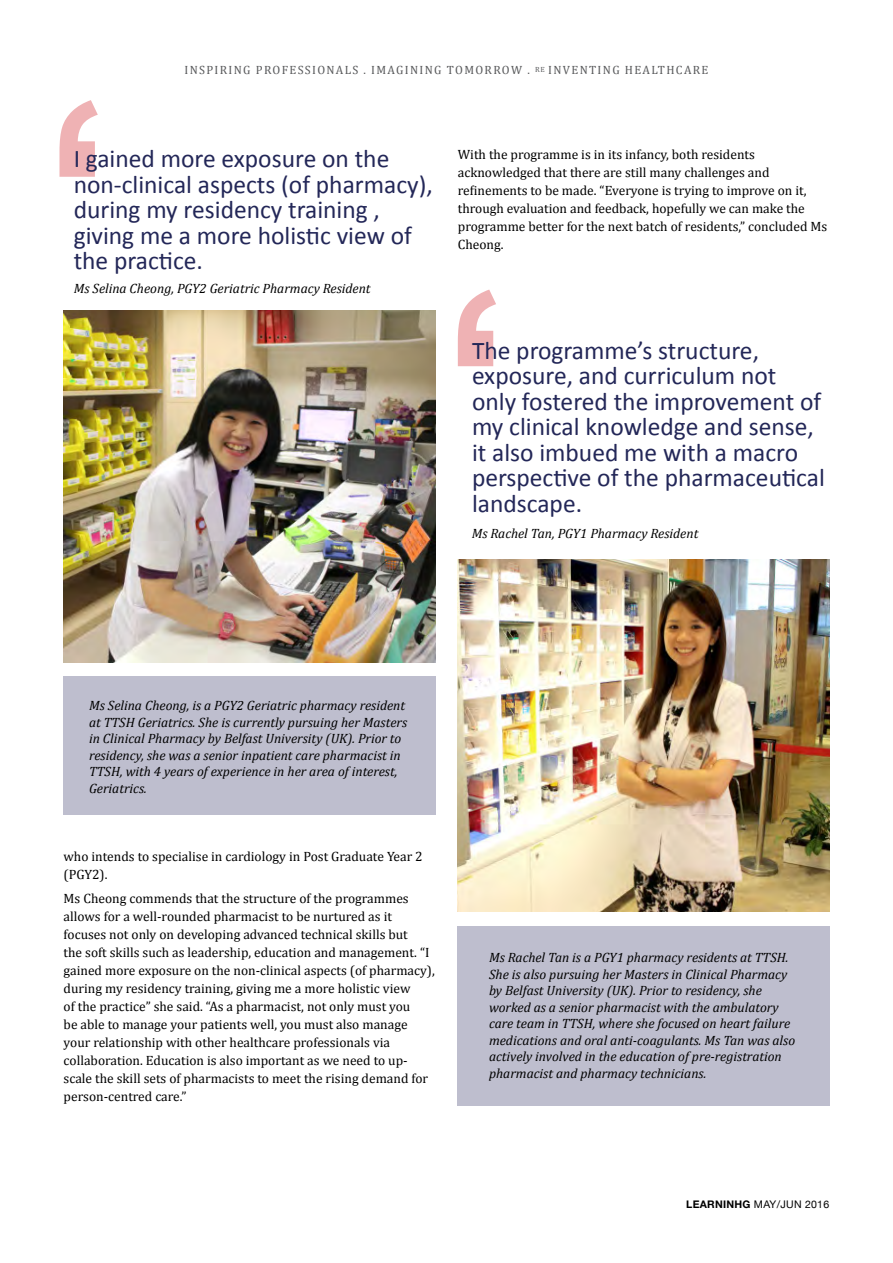
<style>
.page{position:relative;width:893px;height:1263px;background:#fff}
.page>*{position:absolute;margin:0;border:0;box-sizing:border-box;transform-origin:0 0}
.t1{font:25.5px/25.5px "Calibri";color:#232758}
.t2{font:13.5px/18px "Cambria";color:#000}
.t3{font:italic 13.5px/16.5px "Cambria";color:#000}
.t4{font:12px "Cambria";letter-spacing:.11em;color:#58595b}
.t5{font:10.5px "Helvetica Neue";letter-spacing:.025em;color:#000}
.s1{font-weight:700}
</style>
<div class="page">
<svg style="left:59px;top:100px;width:39px;height:77px"></svg>
<svg style="left:458px;top:290px;width:38px;height:76px"></svg>
<img style="left:64px;top:310px;width:372px;height:352px">
<img style="left:457px;top:560px;width:372px;height:351px">
<div style="left:457px;top:926px;width:372px;height:179px;background:#bebece"></div>
<div style="left:64px;top:676px;width:372px;height:138px;background:#bebece"></div>
<p class="t4" style="left:184px;top:63px;width:525px">INSPIRING PROFESSIONALS . IMAGINING TOMORROW . <sup>RE</sup> INVENTING HEALTHCARE</p>
<h1 class="t1" style="left:74px;top:146px;width:361px">I gained more exposure on the non-clinical aspects (of pharmacy), during my residency training , giving me a more holistic view of the practice.</h1>
<p class="t3" style="left:74px;top:279px;width:298px">Ms Selina Cheong, PGY2 Geriatric Pharmacy Resident</p>
<p class="t2" style="left:458px;top:146px;width:371px">With the programme is in its infancy, both residents acknowledged that there are still many challenges and refinements to be made. “Everyone is trying to improve on it, through evaluation and feedback, hopefully we can make the programme better for the next batch of residents,” concluded Ms Cheong.</p>
<h1 class="t1" style="left:472px;top:337px;width:354px">The programme’s structure, exposure, and curriculum not only fostered the improvement of my clinical knowledge and sense, it also imbued me with a macro perspective of the pharmaceutical landscape.</h1>
<p class="t3" style="left:472px;top:524px;width:228px">Ms Rachel Tan, PGY1 Pharmacy Resident</p>
<p class="t3" style="left:89px;top:697px;width:320px">Ms Selina Cheong, is a PGY2 Geriatric pharmacy resident at TTSH Geriatrics. She is currently pursuing her Masters in Clinical Pharmacy by Belfast University (UK). Prior to residency, she was a senior inpatient care pharmacist in TTSH, with 4 years of experience in her area of interest, Geriatrics.</p>
<p class="t2" style="left:64px;top:847px;width:361px">who intends to specialise in cardiology in Post Graduate Year 2 (PGY2).</p>
<p class="t2" style="left:64px;top:890px;width:373px">Ms Cheong commends that the structure of the programmes allows for a well-rounded pharmacist to be nurtured as it focuses not only on developing advanced technical skills but<br>the soft skills such as leadership, education and management. “I gained more exposure on the non-clinical aspects (of pharmacy), during my residency training, giving me a more holistic view<br>of the practice” she said. “As a pharmacist, not only must you<br>be able to manage your patients well, you must also manage your relationship with other healthcare professionals via collaboration. Education is also important as we need to up&shy;scale the skill sets of pharmacists to meet the rising demand for person-centred care.”</p>
<p class="t3" style="left:489px;top:949px;width:308px">Ms Rachel Tan is a PGY1 pharmacy residents at TTSH.<br>She is also pursuing her Masters in Clinical Pharmacy by Belfast University (UK). Prior to residency, she worked as a senior pharmacist with the ambulatory care team in TTSH, where she focused on heart failure medications and oral anti-coagulants. Ms Tan was also actively involved in the education of pre-registration pharmacist and pharmacy technicians.</p>
<p class="t5" style="left:686px;top:1198px;width:144px"><span class="s1">LEARNINHG</span> MAY/JUN 2016</p>
</div>
